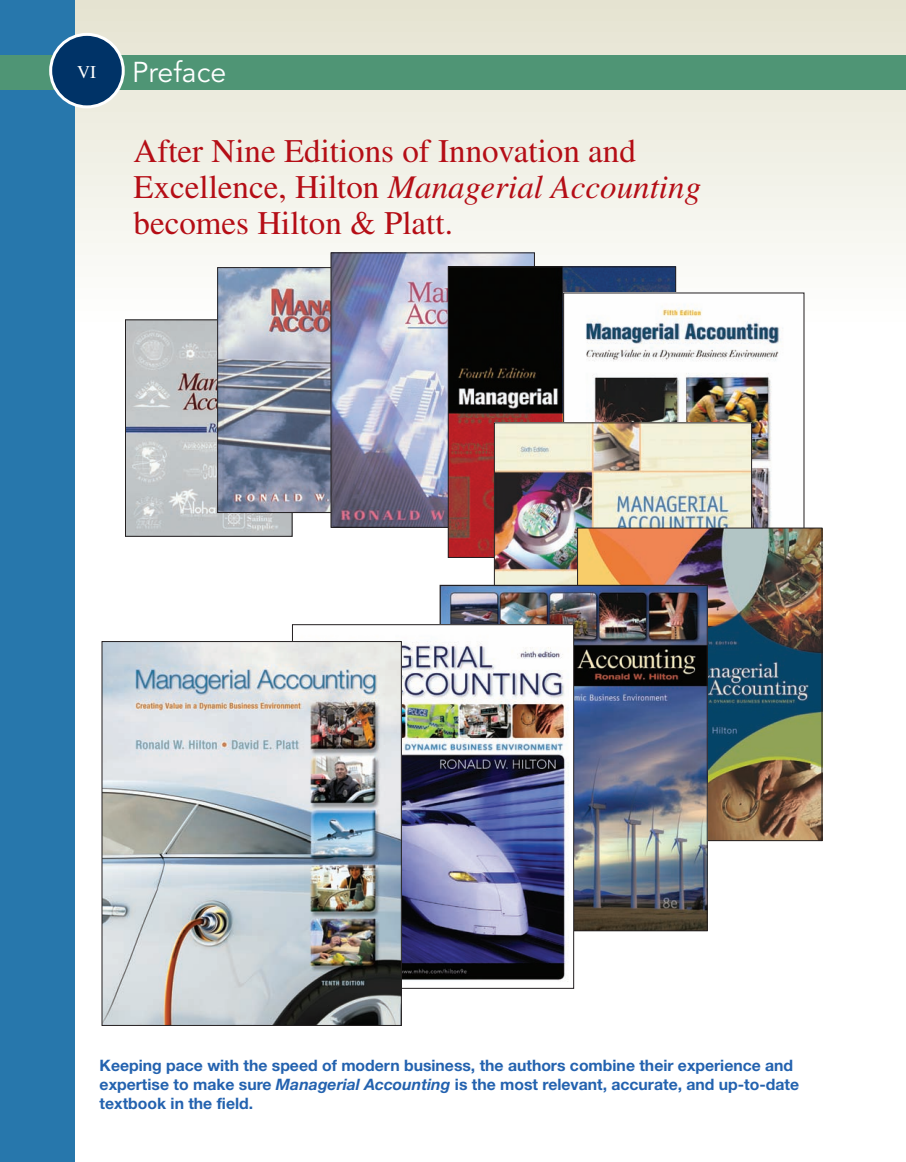
<style>
.page{position:relative;width:906px;height:1162px;background:#fff}
.page>*{position:absolute;margin:0;border:0;box-sizing:border-box;transform-origin:0 0}
.t1{font:33px/36px "Times LT Std";color:#b50e16}
.t2{font:28.5px "Avenir LT Std";color:#fff}
.t3{font:18px "Times LT Std";color:#fff}
.t4{font:700 15.75px/18.8px "Helvetica Neue LT Std";color:#2362af}
.s1{font-style:italic}
</style>
<div class="page">
<svg style="left:75px;top:0;width:823px;height:328px"></svg>
<svg style="left:898px;top:0;width:7px;height:255px"></svg>
<div style="left:0;top:0;width:75px;height:1162px;background:#2777ac"></div>
<div style="left:0;top:55px;width:898px;height:35px;background:#4f9575"></div>
<div style="left:898px;top:55px;width:7px;height:35px;background:#4f9575"></div>
<div style="left:51px;top:34px;width:72px;height:73px;background:#003367;border-radius:50%"></div>
<div style="left:49px;top:33px;width:76px;height:75px;border:3px solid #fff;border-radius:50%"></div>
<img style="left:127px;top:321px;width:163px;height:213px">
<div style="left:125px;top:319px;width:167px;height:217px;border:1px solid #231f20"></div>
<img style="left:219px;top:269px;width:111px;height:242px">
<img style="left:332px;top:254px;width:200px;height:271px">
<div style="left:330px;top:252px;width:204px;height:275px;border:1px solid #231f20"></div>
<img style="left:449px;top:268px;width:224px;height:288px">
<img style="left:565px;top:294px;width:237px;height:233px">
<img style="left:495px;top:424px;width:254px;height:161px">
<img style="left:579px;top:529px;width:241px;height:310px">
<img style="left:441px;top:587px;width:264px;height:342px">
<img style="left:401px;top:626px;width:170px;height:360px">
<img style="left:104px;top:643px;width:295px;height:380px">
<div style="left:102px;top:641px;width:299px;height:384px;border:1px solid #231f20"></div>
<p class="t3" style="left:77px;top:66px;width:20px">VI</p>
<h2 class="t2" style="left:132px;top:60px;width:95px">Preface</h2>
<h1 class="t1" style="left:133px;top:136px;width:569px">After Nine Editions of Innovation and<br>Excellence, Hilton <span class="s1">Managerial Accounting </span>becomes Hilton &amp; Platt.</h1>
<p class="t4" style="left:100px;top:1057px;width:700px">Keeping pace with the speed of modern business, the authors combine their experience and expertise to make sure <span class="s1">Managerial Accounting</span> is the most relevant, accurate, and up-to-date textbook in the field.</p>
</div>
